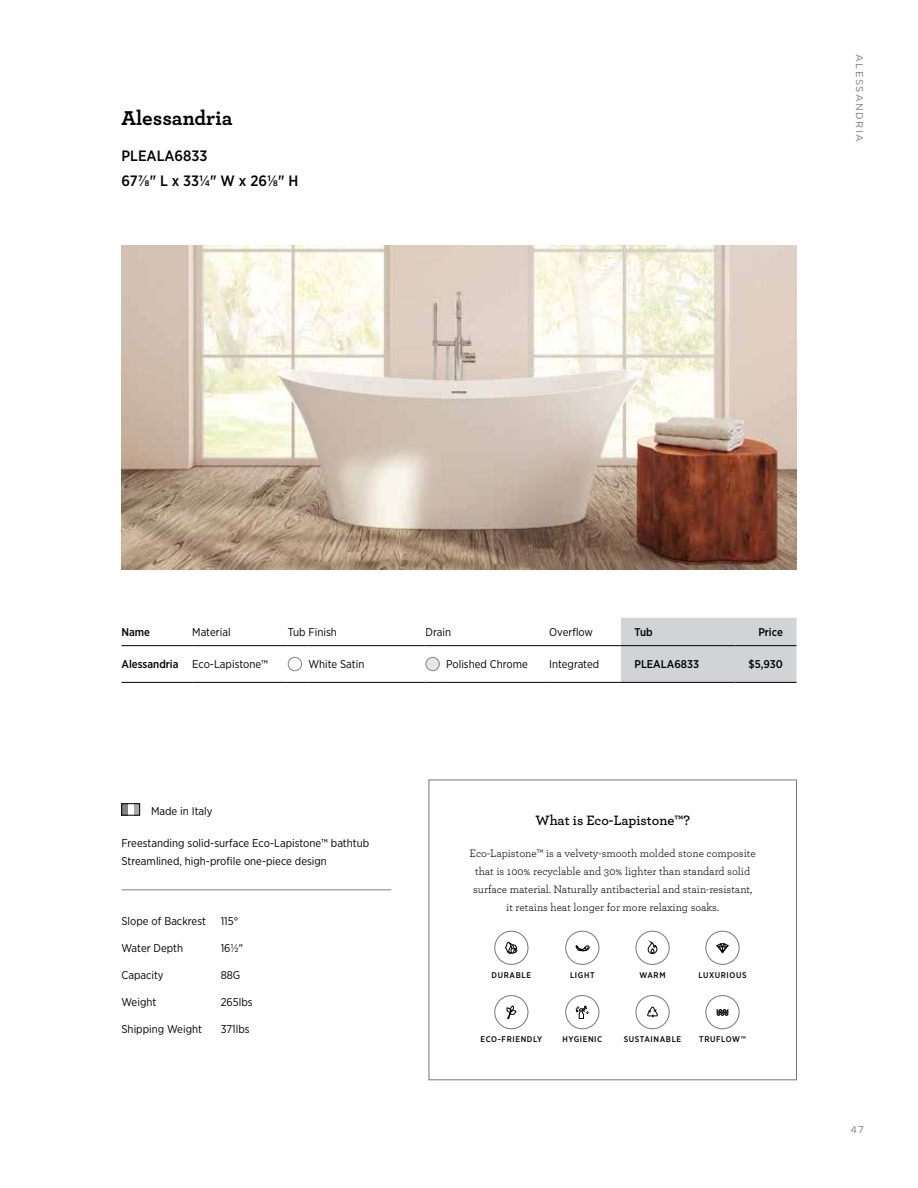
<style>
.page{position:relative;width:918px;height:1188px;background:#fff}
.page>*{position:absolute;margin:0;border:0;box-sizing:border-box;transform-origin:0 0}
.t1{font:700 21px "Archer";color:#000}
.t2{font:500 15px/24.9px "Gotham Narrow";color:#000}
.t3{font:600 14.25px "Archer";letter-spacing:-.005em;color:#000}
.t4{font:11.25px/18px "Gotham Narrow";color:#000}
.t5{font:11.25px/18px "Archer";color:#000;text-align:center}
.t6{font:500 11.25px "Gotham Narrow";color:#000}
.t7{font:9.75px "Gotham";letter-spacing:.15em;color:#797777}
.t8{font:500 8.25px "Gotham Narrow";letter-spacing:.075em;color:#000}
.s1{font-weight:500}
</style>
<div class="page">
<div style="left:429px;top:780px;width:368px;height:300px;border:1px solid #797777"></div>
<svg style="left:648px;top:942px;width:9px;height:12px"></svg>
<div style="left:636px;top:931px;width:34px;height:34px;border:1px solid #797777;border-radius:50%"></div>
<svg style="left:647px;top:1007px;width:11px;height:10px"></svg>
<div style="left:636px;top:995px;width:34px;height:34px;border:1px solid #797777;border-radius:50%"></div>
<svg style="left:505px;top:942px;width:12px;height:12px"></svg>
<div style="left:494px;top:931px;width:34px;height:34px;border:1px solid #797777;border-radius:50%"></div>
<svg style="left:576px;top:945px;width:14px;height:6px"></svg>
<div style="left:565px;top:931px;width:34px;height:34px;border:1px solid #797777;border-radius:50%"></div>
<svg style="left:576px;top:1006px;width:13px;height:13px"></svg>
<div style="left:565px;top:995px;width:34px;height:34px;border:1px solid #797777;border-radius:50%"></div>
<svg style="left:716px;top:943px;width:13px;height:10px"></svg>
<div style="left:705px;top:931px;width:35px;height:34px;border:1px solid #797777;border-radius:50%"></div>
<svg style="left:716px;top:1009px;width:13px;height:7px"></svg>
<div style="left:705px;top:995px;width:35px;height:34px;border:1px solid #797777;border-radius:50%"></div>
<svg style="left:506px;top:1006px;width:10px;height:13px"></svg>
<div style="left:494px;top:995px;width:34px;height:34px;border:1px solid #797777;border-radius:50%"></div>
<svg style="left:124px;top:806px;width:14px;height:7px"></svg>
<hr style="left:122px;top:890px;width:269px;height:1px;background:#808285">
<img style="left:122px;top:245px;width:674px;height:324px">
<div style="left:621px;top:618px;width:175px;height:64px;background:#d1d3d4"></div>
<hr style="left:122px;top:645px;width:70px;height:1px;background:#000">
<hr style="left:192px;top:645px;width:96px;height:1px;background:#000">
<svg style="left:288px;top:645px;width:20px;height:1px"></svg>
<hr style="left:308px;top:645px;width:118px;height:1px;background:#000">
<svg style="left:426px;top:645px;width:20px;height:1px"></svg>
<hr style="left:446px;top:645px;width:103px;height:1px;background:#000">
<hr style="left:549px;top:645px;width:72px;height:1px;background:#000">
<hr style="left:621px;top:645px;width:114px;height:1px;background:#000">
<hr style="left:735px;top:645px;width:62px;height:1px;background:#000">
<hr style="left:122px;top:682px;width:70px;height:1px;background:#000">
<hr style="left:192px;top:682px;width:96px;height:1px;background:#000">
<svg style="left:288px;top:682px;width:20px;height:1px"></svg>
<hr style="left:308px;top:682px;width:118px;height:1px;background:#000">
<svg style="left:426px;top:682px;width:20px;height:1px"></svg>
<hr style="left:446px;top:682px;width:103px;height:1px;background:#000">
<hr style="left:549px;top:682px;width:72px;height:1px;background:#000">
<hr style="left:621px;top:682px;width:114px;height:1px;background:#000">
<hr style="left:735px;top:682px;width:62px;height:1px;background:#000">
<div style="left:288px;top:657px;width:14px;height:14px;border:1px solid #808285;border-radius:50%"></div>
<div style="left:426px;top:657px;width:13px;height:14px;background:#e5e6e5;border-radius:50%"></div>
<div style="left:426px;top:657px;width:14px;height:14px;border:1px solid #808285;border-radius:50%"></div>
<h1 class="t1" style="left:122px;top:101px;width:112px">Alessandria</h1>
<h2 class="t2" style="left:122px;top:143px;width:178px">PLEALA6833<br>677/8" L x 331/4" W x 261/8" H</h2>
<p class="t7" style="left:866px;top:54px;width:89px;rotate:90deg">ALESSANDRIA</p>
<p class="t6" style="left:122px;top:625px;width:30px">Name</p>
<p class="t4" style="left:192px;top:623px;width:40px">Material</p>
<p class="t4" style="left:288px;top:623px;width:51px">Tub Finish</p>
<p class="t4" style="left:426px;top:623px;width:27px">Drain</p>
<p class="t4" style="left:549px;top:623px;width:45px">Overflow</p>
<p class="t6" style="left:634px;top:625px;width:20px">Tub</p>
<p class="t6" style="left:758px;top:625px;width:26px">Price</p>
<p class="t4" style="left:122px;top:655px;width:148px"><span class="s1">Alessandria</span> Eco-Lapistone™</p>
<p class="t4" style="left:308px;top:655px;width:58px">White Satin</p>
<p class="t4" style="left:446px;top:655px;width:83px">Polished Chrome</p>
<p class="t4" style="left:549px;top:655px;width:52px">Integrated</p>
<p class="t6" style="left:634px;top:657px;width:66px">PLEALA6833</p>
<p class="t6" style="left:749px;top:657px;width:36px">$5,930</p>
<p class="t4" style="left:151px;top:802px;width:63px">Made in Italy</p>
<p class="t4" style="left:122px;top:834px;width:249px">Freestanding solid-surface Eco-Lapistone™ bathtub<br>Streamlined, high-profile one-piece design</p>
<p class="t4" style="left:122px;top:912px;width:86px">Slope of Backrest</p>
<p class="t4" style="left:221px;top:912px;width:19px">115°</p>
<p class="t4" style="left:122px;top:939px;width:63px">Water Depth</p>
<p class="t4" style="left:221px;top:939px;width:24px">161/2"</p>
<p class="t4" style="left:122px;top:966px;width:44px">Capacity</p>
<p class="t4" style="left:221px;top:966px;width:21px">88G</p>
<p class="t4" style="left:122px;top:993px;width:36px">Weight</p>
<p class="t4" style="left:221px;top:993px;width:33px">265lbs</p>
<p class="t4" style="left:122px;top:1020px;width:82px">Shipping Weight</p>
<p class="t4" style="left:221px;top:1020px;width:30px">371lbs</p>
<p class="t3" style="left:535px;top:810px;width:156px">What is Eco-Lapistone™?</p>
<p class="t5" style="left:470px;top:844px;width:288px">Eco-Lapistone™ is a velvety-smooth molded stone composite that is 100% recyclable and 30% lighter than standard solid surface material. Naturally antibacterial and stain-resistant, it retains heat longer for more relaxing soaks.</p>
<p class="t8" style="left:492px;top:970px;width:41px">DURABLE</p>
<p class="t8" style="left:570px;top:970px;width:26px">LIGHT</p>
<p class="t8" style="left:639px;top:970px;width:28px">WARM</p>
<p class="t8" style="left:698px;top:970px;width:50px">LUXURIOUS</p>
<p class="t8" style="left:480px;top:1034px;width:63px">ECO-FRIENDLY</p>
<p class="t8" style="left:562px;top:1034px;width:41px">HYGIENIC</p>
<p class="t8" style="left:624px;top:1034px;width:59px">SUSTAINABLE</p>
<p class="t8" style="left:699px;top:1034px;width:48px">TRUFLOW™</p>
<p class="t7" style="left:851px;top:1124px;width:15px">47</p>
</div>
